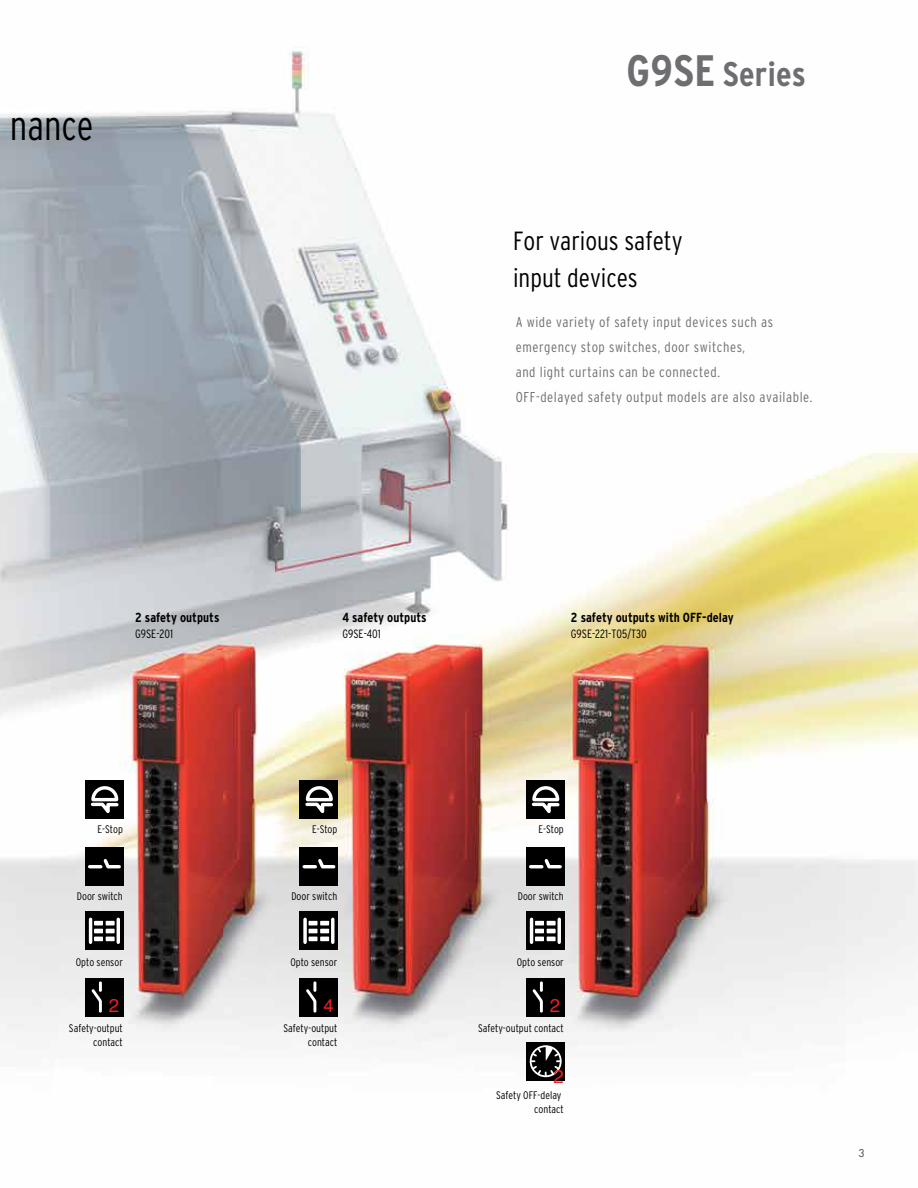
<style>
.page{position:relative;width:918px;height:1188px;background:#fff}
.page>*{position:absolute;margin:0;border:0;box-sizing:border-box;transform-origin:0 0}
.t1{font:300 condensed 41.55px "Interstate CE";color:#000;scale:.94 1}
.t2{font:700 condensed 34.2px "Interstate CE";letter-spacing:.01em;color:#6d6e71}
.t3{font:300 condensed 26.25px/37.7px "Interstate CE";color:#000}
.t4{font:18.6px "Helvetica";color:#ed1d24}
.t5{font:300 condensed 14.25px/24.9px "Interstate CE";letter-spacing:.04em;color:#6d6e71}
.t6{font:700 condensed 13.2px "Interstate CE";color:#000}
.t7{font:300 condensed 12px "Interstate CE";color:#000}
.t8{font:300 condensed 10.95px/14px "Interstate CE";color:#000;text-align:right}
.t9{font:10.5px "Futura";color:#4d4d4f}
.s1{font-size:43.95px}
</style>
<div class="page">
<img style="left:0;top:47px;width:918px;height:998px">
<div style="left:85px;top:978px;width:38px;height:38px;background:#000"></div>
<svg style="left:91px;top:981px;width:11px;height:32px"></svg>
<div style="left:85px;top:780px;width:38px;height:39px;background:#000"></div>
<svg style="left:89px;top:786px;width:31px;height:35px"></svg>
<div style="left:85px;top:847px;width:38px;height:39px;background:#000"></div>
<svg style="left:90px;top:859px;width:31px;height:10px"></svg>
<svg style="left:85px;top:911px;width:38px;height:39px"></svg>
<hr style="left:89px;top:919px;width:3px;height:23px;background:#fff">
<hr style="left:117px;top:919px;width:3px;height:23px;background:#fff">
<svg style="left:94px;top:921px;width:21px;height:20px"></svg>
<div style="left:299px;top:978px;width:39px;height:38px;background:#000"></div>
<svg style="left:306px;top:981px;width:10px;height:32px"></svg>
<div style="left:299px;top:780px;width:39px;height:39px;background:#000"></div>
<svg style="left:304px;top:786px;width:31px;height:35px"></svg>
<div style="left:299px;top:847px;width:39px;height:39px;background:#000"></div>
<svg style="left:304px;top:859px;width:32px;height:10px"></svg>
<div style="left:299px;top:911px;width:39px;height:39px;background:#000"></div>
<svg style="left:303px;top:919px;width:4px;height:23px"></svg>
<svg style="left:331px;top:919px;width:4px;height:23px"></svg>
<svg style="left:309px;top:921px;width:20px;height:20px"></svg>
<div style="left:526px;top:978px;width:38px;height:38px;background:#000"></div>
<svg style="left:532px;top:981px;width:11px;height:32px"></svg>
<div style="left:526px;top:780px;width:38px;height:39px;background:#000"></div>
<svg style="left:530px;top:786px;width:31px;height:35px"></svg>
<div style="left:526px;top:847px;width:38px;height:39px;background:#000"></div>
<svg style="left:531px;top:859px;width:31px;height:10px"></svg>
<svg style="left:526px;top:911px;width:38px;height:39px"></svg>
<hr style="left:530px;top:919px;width:3px;height:23px;background:#fff">
<hr style="left:558px;top:919px;width:3px;height:23px;background:#fff">
<svg style="left:535px;top:921px;width:21px;height:20px"></svg>
<div style="left:526px;top:1042px;width:39px;height:39px;background:#000"></div>
<svg style="left:530px;top:1045px;width:32px;height:32px"></svg>
<h1 class="t1" style="left:10px;top:101px;width:90px">nance</h1>
<h2 class="t2" style="left:626px;top:54px;width:181px"><span class="s1">G9SE</span> Series</h2>
<h3 class="t3" style="left:513px;top:221px;width:171px">For various safety input devices</h3>
<h3 class="t5" style="left:516px;top:310px;width:298px">A wide variety of safety input devices such as emergency stop switches, door switches,<br>and light curtains can be connected.<br>OFF-delayed safety output models are also available.</h3>
<p class="t6" style="left:135px;top:609px;width:86px">2 safety outputs</p>
<p class="t7" style="left:135px;top:627px;width:40px">G9SE-201</p>
<p class="t6" style="left:342px;top:609px;width:86px">4 safety outputs</p>
<p class="t7" style="left:342px;top:627px;width:40px">G9SE-401</p>
<p class="t6" style="left:571px;top:609px;width:164px">2 safety outputs with OFF-delay</p>
<p class="t7" style="left:571px;top:627px;width:77px">G9SE-221-T05/T30</p>
<p class="t8" style="left:98px;top:822px;width:27px">E-Stop</p>
<p class="t8" style="left:312px;top:822px;width:27px">E-Stop</p>
<p class="t8" style="left:539px;top:822px;width:27px">E-Stop</p>
<p class="t8" style="left:77px;top:889px;width:47px">Door switch</p>
<p class="t8" style="left:291px;top:889px;width:47px">Door switch</p>
<p class="t8" style="left:518px;top:889px;width:47px">Door switch</p>
<p class="t8" style="left:76px;top:955px;width:49px">Opto sensor</p>
<p class="t8" style="left:290px;top:955px;width:49px">Opto sensor</p>
<p class="t8" style="left:517px;top:955px;width:49px">Opto sensor</p>
<h3 class="t4" style="left:109px;top:991px;width:12px">2</h3>
<h3 class="t4" style="left:323px;top:991px;width:12px">4</h3>
<h3 class="t4" style="left:550px;top:991px;width:12px">2</h3>
<p class="t8" style="left:69px;top:1021px;width:55px">Safety-output contact</p>
<p class="t8" style="left:284px;top:1021px;width:55px">Safety-output contact</p>
<p class="t8" style="left:478px;top:1021px;width:87px">Safety-output contact</p>
<h3 class="t4" style="left:554px;top:1063px;width:12px">2</h3>
<p class="t8" style="left:496px;top:1088px;width:69px">Safety OFF-delay contact</p>
<p class="t9" style="left:859px;top:1146px;width:8px">3</p>
</div>
